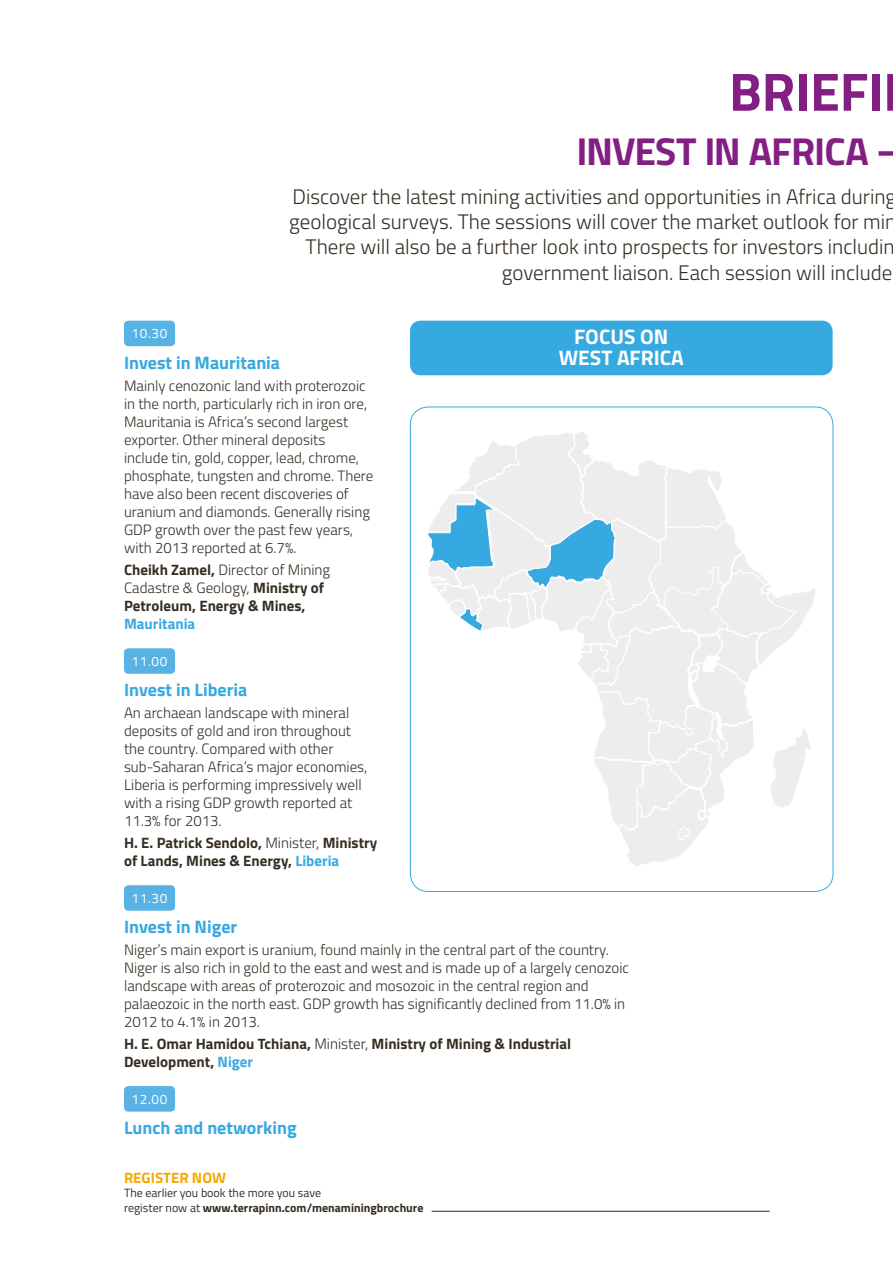
<style>
.page{position:relative;width:893px;height:1263px;background:#fff}
.page>*{position:absolute;margin:0;border:0;box-sizing:border-box;transform-origin:0 0}
.t1{font:700 54px "Titillium";letter-spacing:-.005em;color:#831f82}
.t2{font:700 39px "Titillium";letter-spacing:-.025em;color:#831f82}
.t3{font:300 21px/25.2px "Titillium";color:#362d23;text-align:right}
.t4{font:700 21px/21px "Titillium";color:#fff;text-align:center}
.t5{font:700 18px "Titillium";color:#36a9e1}
.t6{font:300 15px/18px "Titillium";color:#362d23}
.t7{font:700 15px/18px "Titillium";color:#362d23}
.t8{font:700 15px "Titillium";color:#f7a600}
.t9{font:700 15px "Titillium";color:#36a9e1}
.t10{font:13.5px "Titillium";letter-spacing:.05em;color:#fff}
.t11{font:12px/14.4px "Titillium";color:#362d23}
.s1{font-weight:300}
.s2{color:#36a9e1}
.s3{font-weight:700}
</style>
<div class="page">
<div style="left:124px;top:321px;width:51px;height:25px;background:#59b2e4;border-radius:4px"></div>
<div style="left:124px;top:648px;width:51px;height:26px;background:#59b2e4;border-radius:4px"></div>
<div style="left:124px;top:885px;width:51px;height:26px;background:#59b2e4;border-radius:4px"></div>
<div style="left:124px;top:1086px;width:51px;height:25px;background:#59b2e4;border-radius:4px"></div>
<hr style="left:432px;top:1211px;width:338px;height:1px;background:#362d23">
<div style="left:410px;top:321px;width:423px;height:54px;background:#36a9e1;border-radius:11px"></div>
<svg style="left:427px;top:432px;width:388px;height:434px"></svg>
<h1 class="t1" style="left:729px;top:51px;width:156px">BRIEFI</h1>
<h2 class="t2" style="left:577px;top:122px;width:326px">INVEST IN AFRICA –</h2>
<p class="t3" style="left:289px;top:183px;width:609px">Discover the latest mining activities and opportunities in Africa during geological surveys. The sessions will cover the market outlook for min There will also be a further look into prospects for investors includin government liaison. Each session will include</p>
<p class="t10" style="left:132px;top:324px;width:37px">10.30</p>
<p class="t5" style="left:124px;top:349px;width:158px">Invest in Mauritania</p>
<p class="t6" style="left:124px;top:376px;width:251px">Mainly cenozonic land with proterozoic in the north, particularly rich in iron ore, Mauritania is Africa’s second largest exporter. Other mineral deposits<br>include tin, gold, copper, lead, chrome, phosphate, tungsten and chrome. There have also been recent discoveries of uranium and diamonds. Generally rising GDP growth over the past few years, with 2013 reported at 6.7%.</p>
<p class="t7" style="left:124px;top:560px;width:208px">Cheikh Zamel, <span class="s1">Director of Mining<br>Cadastre &amp; Geology,</span> Ministry of<br>Petroleum, Energy &amp; Mines,</p>
<p class="t9" style="left:124px;top:613px;width:73px">Mauritania</p>
<p class="t10" style="left:132px;top:651px;width:37px">11.00</p>
<p class="t5" style="left:124px;top:676px;width:125px">Invest in Liberia</p>
<p class="t6" style="left:124px;top:703px;width:245px">An archaean landscape with mineral deposits of gold and iron throughout the country. Compared with other sub-Saharan Africa’s major economies, Liberia is performing impressively well with a rising GDP growth reported at 11.3% for 2013.</p>
<p class="t7" style="left:124px;top:833px;width:255px">H. E. Patrick Sendolo, <span class="s1">Minister,</span> Ministry of Lands, Mines &amp; Energy, <span class="s2">Liberia</span></p>
<p class="t10" style="left:132px;top:888px;width:37px">11.30</p>
<h3 class="t4" style="left:559px;top:325px;width:127px">FOCUS ON<br>WEST AFRICA</h3>
<p class="t5" style="left:124px;top:913px;width:115px">Invest in Niger</p>
<p class="t6" style="left:124px;top:940px;width:506px">Niger’s main export is uranium, found mainly in the central part of the country.<br>Niger is also rich in gold to the east and west and is made up of a largely cenozoic landscape with areas of proterozoic and mosozoic in the central region and palaeozoic in the north east. GDP growth has significantly declined from 11.0% in 2012 to 4.1% in 2013.</p>
<p class="t7" style="left:124px;top:1034px;width:449px">H. E. Omar Hamidou Tchiana, <span class="s1">Minister,</span> Ministry of Mining &amp; Industrial<br>Development, <span class="s2">Niger</span></p>
<p class="t10" style="left:132px;top:1089px;width:37px">12.00</p>
<p class="t5" style="left:124px;top:1114px;width:174px">Lunch and networking</p>
<p class="t8" style="left:124px;top:1166px;width:104px">REGISTER NOW</p>
<p class="t11" style="left:124px;top:1185px;width:301px">The earlier you book the more you save<br>register now at <span class="s3">www.terrapinn.com/menaminingbrochure</span></p>
</div>
